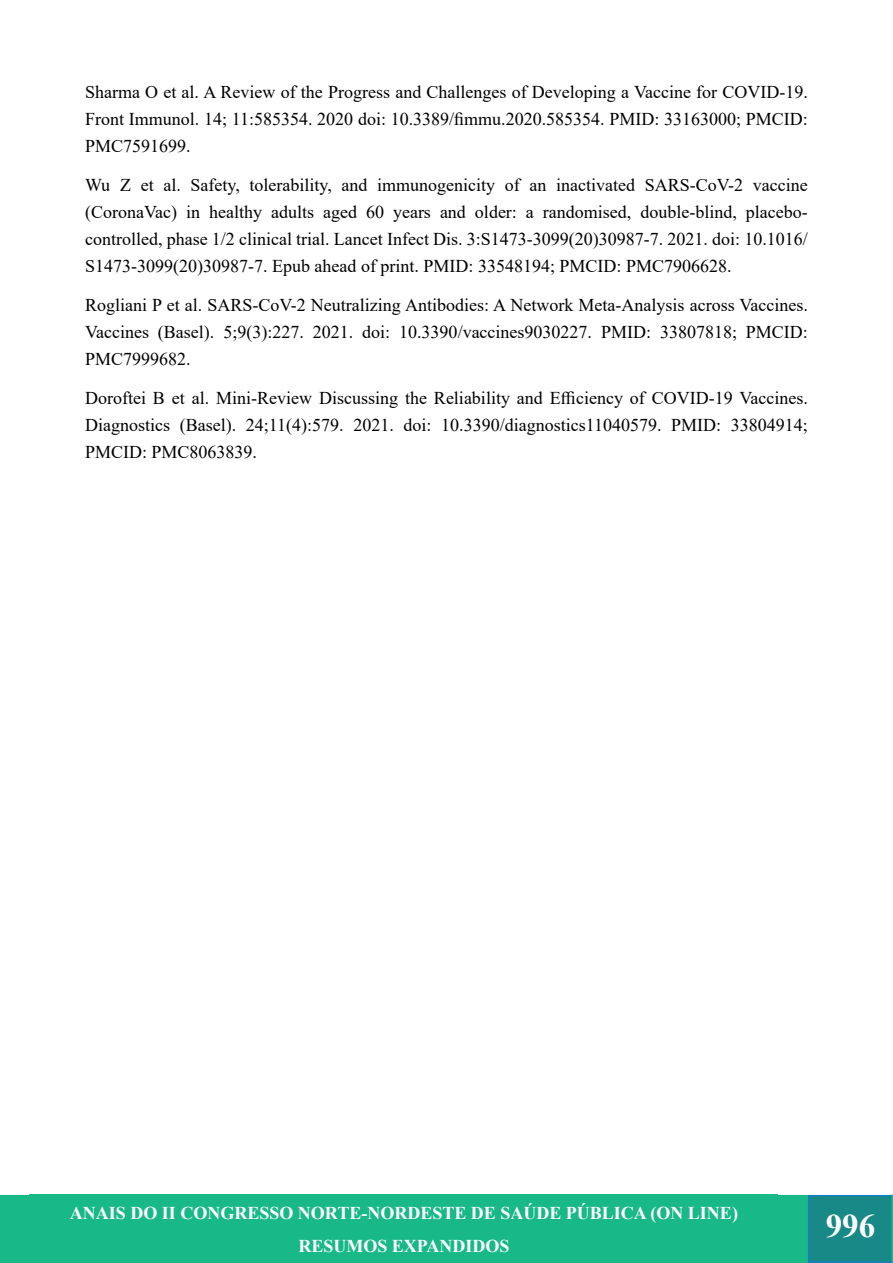
<style>
.page{position:relative;width:893px;height:1263px;background:#fff}
.page>*{position:absolute;margin:0;border:0;box-sizing:border-box;transform-origin:0 0}
.t1{font:700 33px "Times New Roman";color:#fff}
.t2{font:18px/27px "Times New Roman";color:#000;text-align:justify}
.t3{font:700 18px/33px "Times New Roman";color:#fff;text-align:center}
</style>
<div class="page">
<div style="left:0;top:1195px;width:808px;height:68px;background:#18b987"></div>
<div style="left:809px;top:1196px;width:83px;height:66px;background:#188987"></div>
<div style="left:808px;top:1195px;width:85px;height:68px;border:2px solid #167ec4"></div>
<div style="left:30px;top:1195px;width:748px;height:68px;background:#18b987"></div>
<svg style="left:891px;top:1194px;width:2px;height:68px"></svg>
<p class="t2" style="left:85px;top:77px;width:724px">Sharma O et al. A Review of the Progress and Challenges of Developing a Vaccine for COVID-19.<br>Front Immunol. 14; 11:585354. 2020 doi: 10.3389/fimmu.2020.585354. PMID: 33163000; PMCID:<br>PMC7591699.</p>
<p class="t2" style="left:85px;top:170px;width:724px">Wu Z et al. Safety, tolerability, and immunogenicity of an inactivated SARS-CoV-2 vaccine (CoronaVac) in healthy adults aged 60 years and older: a randomised, double-blind, placebo&shy;controlled, phase 1/2 clinical trial. Lancet Infect Dis. 3:S1473-3099(20)30987-7. 2021. doi: 10.1016/ S1473-3099(20)30987-7. Epub ahead of print. PMID: 33548194; PMCID: PMC7906628.</p>
<p class="t2" style="left:85px;top:290px;width:724px">Rogliani P et al. SARS-CoV-2 Neutralizing Antibodies: A Network Meta-Analysis across Vaccines.<br>Vaccines (Basel). 5;9(3):227. 2021. doi: 10.3390/vaccines9030227. PMID: 33807818; PMCID:<br>PMC7999682.</p>
<p class="t2" style="left:85px;top:383px;width:724px">Doroftei B et al. Mini-Review Discussing the Reliability and Efficiency of COVID-19 Vaccines.<br>Diagnostics (Basel). 24;11(4):579. 2021. doi: 10.3390/diagnostics11040579. PMID: 33804914; PMCID: PMC8063839.</p>
<p class="t3" style="left:70px;top:1195px;width:669px">ANAIS DO II CONGRESSO NORTE-NORDESTE DE SAÚDE PÚBLICA (ON LINE)<br>RESUMOS EXPANDIDOS</p>
<h1 class="t1" style="left:826px;top:1202px;width:51px">996</h1>
</div>
